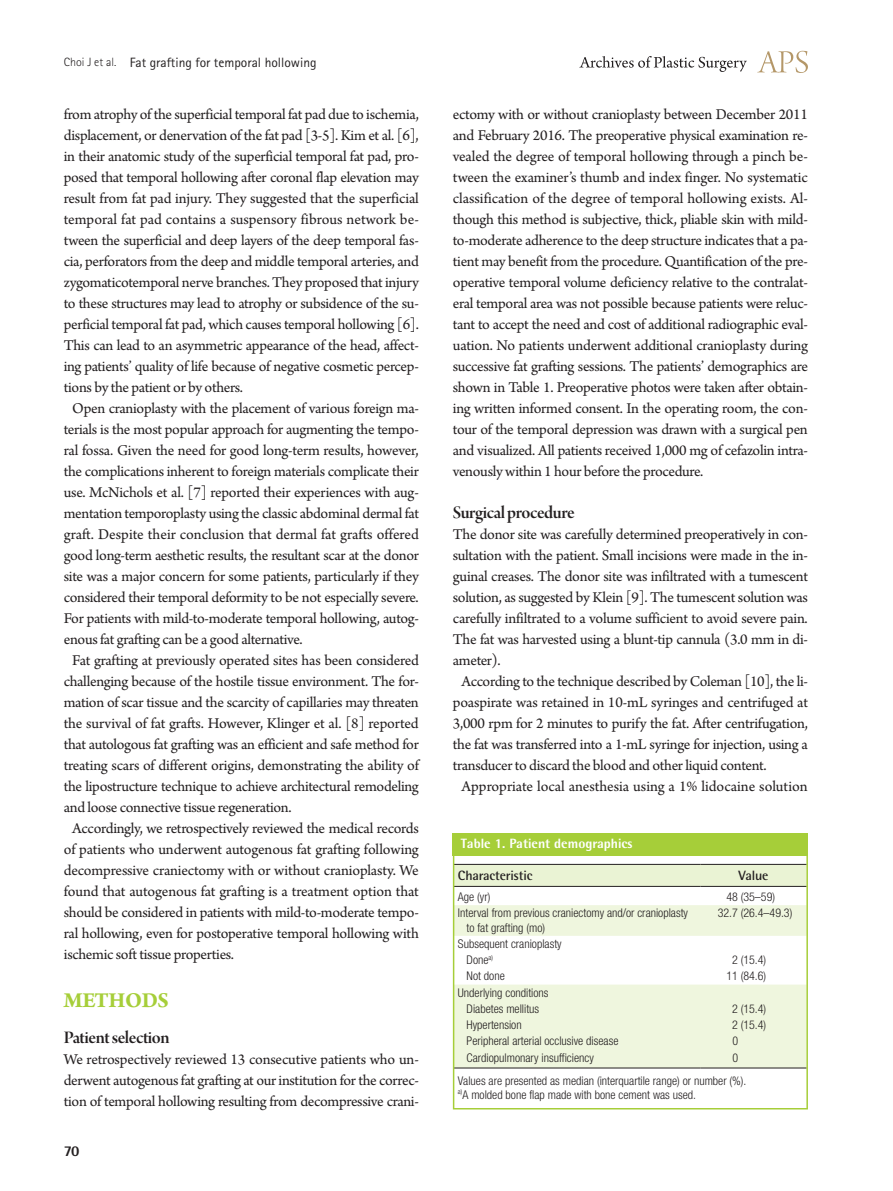
<style>
.page{position:relative;width:893px;height:1191px;background:#fff}
.page>*{position:absolute;margin:0;border:0;box-sizing:border-box;transform-origin:0 0}
.대제목{font:700 22.5px "Arno Pro";letter-spacing:-.02em;color:#a6ce39}
.중제목{font:18.75px "Arno Pro Smbd Display";letter-spacing:-.025em;color:#231f20}
.본문{font:15.75px/21px "Arno Pro";letter-spacing:-.02em;color:#231f20;text-align:justify}
.본문_0{font:15.75px/21px "Arno Pro";letter-spacing:-.02em;color:#231f20;text-align:justify}
.본문-2{font:15.75px "Arno Pro";color:#231f20}
.t1{font:800 15px "Rotis Semi Sans Std";color:#231f20}
.하시라_제목{font:13.5px "Rotis Sans Serif Std";color:#231f20}
.표그림제목{font:800 13.5px "Rotis Semi Sans Std";color:#fff}
.표열제목{font:700 13.5px "Rotis Semi Sans Std";letter-spacing:-.01em;color:#231f20}
.표본문{font:300 condensed 12px/14.4px "Helvetica Neue LT Std";color:#231f20}
.s1{font-weight:300;font-size:12px}
</style>
<div class="page">
<svg style="left:757px;top:51px;width:51px;height:22px"></svg>
<svg style="left:579px;top:56px;width:168px;height:16px"></svg>
<div style="left:456px;top:865px;width:349px;height:21px;background:#eaf3d4"></div>
<svg style="left:456px;top:905px;width:349px;height:162px;fill:#eff6de"></svg>
<hr style="left:454px;top:864px;width:246px;height:1px;background:#231f20">
<hr style="left:700px;top:864px;width:107px;height:1px;background:#231f20">
<hr style="left:454px;top:886px;width:246px;height:1px;background:#231f20">
<hr style="left:700px;top:886px;width:107px;height:1px;background:#231f20">
<hr style="left:454px;top:1067px;width:246px;height:1px;background:#231f20">
<hr style="left:700px;top:1067px;width:107px;height:1px;background:#231f20">
<div style="left:453px;top:833px;width:355px;height:22px;background:#a6ce39"></div>
<div style="left:453px;top:833px;width:355px;height:276px;border:2px solid #a6ce39"></div>
<p class="하시라_제목" style="left:64px;top:54px;width:254px"><span class="s1">Choi J et al.</span> Fat grafting for temporal hollowing</p>
<p class="본문" style="left:64px;top:105px;width:357px">from atrophy of the superficial temporal fat pad due to ischemia, displacement, or denervation of the fat pad [3-5]. Kim et al. [6], in their anatomic study of the superficial temporal fat pad, pro&shy;posed that temporal hollowing after coronal flap elevation may result from fat pad injury. They suggested that the superficial temporal fat pad contains a suspensory fibrous network be&shy;tween the superficial and deep layers of the deep temporal fas&shy;cia, perforators from the deep and middle temporal arteries, and zygomaticotemporal nerve branches. They proposed that injury to these structures may lead to atrophy or subsidence of the su&shy;perficial temporal fat pad, which causes temporal hollowing [6].<br>This can lead to an asymmetric appearance of the head, affect&shy;ing patients’ quality of life because of negative cosmetic percep&shy;tions by the patient or by others.</p>
<p class="본문" style="left:64px;top:399px;width:357px;text-indent:9px">Open cranioplasty with the placement of various foreign ma&shy;terials is the most popular approach for augmenting the tempo&shy;ral fossa. Given the need for good long-term results, however, the complications inherent to foreign materials complicate their use. McNichols et al. [7] reported their experiences with aug&shy;mentation temporoplasty using the classic abdominal dermal fat graft. Despite their conclusion that dermal fat grafts offered good long-term aesthetic results, the resultant scar at the donor site was a major concern for some patients, particularly if they considered their temporal deformity to be not especially severe.<br>For patients with mild-to-moderate temporal hollowing, autog&shy;enous fat grafting can be a good alternative.</p>
<p class="본문" style="left:64px;top:651px;width:357px;text-indent:9px">Fat grafting at previously operated sites has been considered challenging because of the hostile tissue environment. The for&shy;mation of scar tissue and the scarcity of capillaries may threaten the survival of fat grafts. However, Klinger et al. [8] reported that autologous fat grafting was an efficient and safe method for treating scars of different origins, demonstrating the ability of the lipostructure technique to achieve architectural remodeling and loose connective tissue regeneration.</p>
<p class="본문" style="left:64px;top:819px;width:357px;text-indent:9px">Accordingly, we retrospectively reviewed the medical records of patients who underwent autogenous fat grafting following decompressive craniectomy with or without cranioplasty. We found that autogenous fat grafting is a treatment option that should be considered in patients with mild-to-moderate tempo&shy;ral hollowing, even for postoperative temporal hollowing with ischemic soft tissue properties.</p>
<p class="대제목" style="left:64px;top:987px;width:107px">METHODS</p>
<p class="중제목" style="left:64px;top:1027px;width:107px">Patient selection</p>
<p class="본문_0" style="left:64px;top:1050px;width:357px">We retrospectively reviewed 13 consecutive patients who un&shy;derwent autogenous fat grafting at our institution for the correc&shy;tion of temporal hollowing resulting from decompressive crani-</p>
<p class="t1" style="left:64px;top:1141px;width:17px">70</p>
<p class="본문_0" style="left:453px;top:105px;width:357px">ectomy with or without cranioplasty between December 2011 and February 2016. The preoperative physical examination re&shy;vealed the degree of temporal hollowing through a pinch be&shy;tween the examiner’s thumb and index finger. No systematic classification of the degree of temporal hollowing exists. Al&shy;though this method is subjective, thick, pliable skin with mild&shy;to-moderate adherence to the deep structure indicates that a pa&shy;tient may benefit from the procedure. Quantification of the pre&shy;operative temporal volume deficiency relative to the contralat&shy;eral temporal area was not possible because patients were reluc&shy;tant to accept the need and cost of additional radiographic eval&shy;uation. No patients underwent additional cranioplasty during successive fat grafting sessions. The patients’ demographics are shown in Table 1. Preoperative photos were taken after obtain&shy;ing written informed consent. In the operating room, the con&shy;tour of the temporal depression was drawn with a surgical pen and visualized. All patients received 1,000 mg of cefazolin intra&shy;venously within 1 hour before the procedure.</p>
<p class="중제목" style="left:453px;top:502px;width:123px">Surgical procedure</p>
<p class="본문_0" style="left:453px;top:525px;width:357px">The donor site was carefully determined preoperatively in con&shy;sultation with the patient. Small incisions were made in the in&shy;guinal creases. The donor site was infiltrated with a tumescent solution, as suggested by Klein [9]. The tumescent solution was carefully infiltrated to a volume sufficient to avoid severe pain.<br>The fat was harvested using a blunt-tip cannula (3.0 mm in di&shy;ameter).</p>
<p class="본문" style="left:453px;top:672px;width:357px;text-indent:9px">According to the technique described by Coleman [10], the li&shy;poaspirate was retained in 10-mL syringes and centrifuged at 3,000 rpm for 2 minutes to purify the fat. After centrifugation, the fat was transferred into a 1-mL syringe for injection, using a transducer to discard the blood and other liquid content.</p>
<p class="본문-2" style="left:461px;top:777px;width:348px">Appropriate local anesthesia using a 1% lidocaine solution</p>
<p class="표그림제목" style="left:461px;top:834px;width:173px">Table 1. Patient demographics</p>
<p class="표열제목" style="left:458px;top:867px;width:76px">Characteristic</p>
<p class="표열제목" style="left:738px;top:867px;width:31px">Value</p>
<p class="표본문" style="left:458px;top:889px;width:34px">Age (yr)</p>
<p class="표본문" style="left:726px;top:889px;width:50px">48 (35–59)</p>
<p class="표본문" style="left:466px;top:905px;width:223px;text-indent:-9px">Interval from previous craniectomy and/or cranioplasty to fat grafting (mo)</p>
<p class="표본문" style="left:718px;top:905px;width:76px">32.7 (26.4–49.3)</p>
<p class="표본문" style="left:458px;top:936px;width:105px">Subsequent cranioplasty</p>
<p class="표본문" style="left:467px;top:952px;width:28px">Done<sup>a)</sup></p>
<p class="표본문" style="left:732px;top:952px;width:36px">2 (15.4)</p>
<p class="표본문" style="left:467px;top:969px;width:40px">Not done</p>
<p class="표본문" style="left:726px;top:969px;width:41px">11 (84.6)</p>
<p class="표본문" style="left:458px;top:985px;width:92px">Underlying conditions</p>
<p class="표본문" style="left:467px;top:1001px;width:74px">Diabetes mellitus</p>
<p class="표본문" style="left:732px;top:1001px;width:36px">2 (15.4)</p>
<p class="표본문" style="left:467px;top:1017px;width:57px">Hypertension</p>
<p class="표본문" style="left:732px;top:1017px;width:36px">2 (15.4)</p>
<p class="표본문" style="left:467px;top:1034px;width:153px">Peripheral arterial occlusive disease</p>
<p class="표본문" style="left:732px;top:1034px;width:7px">0</p>
<p class="표본문" style="left:467px;top:1050px;width:129px">Cardiopulmonary insufficiency</p>
<p class="표본문" style="left:732px;top:1050px;width:7px">0</p>
<p class="표본문" style="left:458px;top:1073px;width:290px">Values are presented as median (interquartile range) or number (%).</p>
<p class="표본문" style="left:458px;top:1087px;width:240px"><sup>a)</sup>A molded bone flap made with bone cement was used.</p>
</div>
